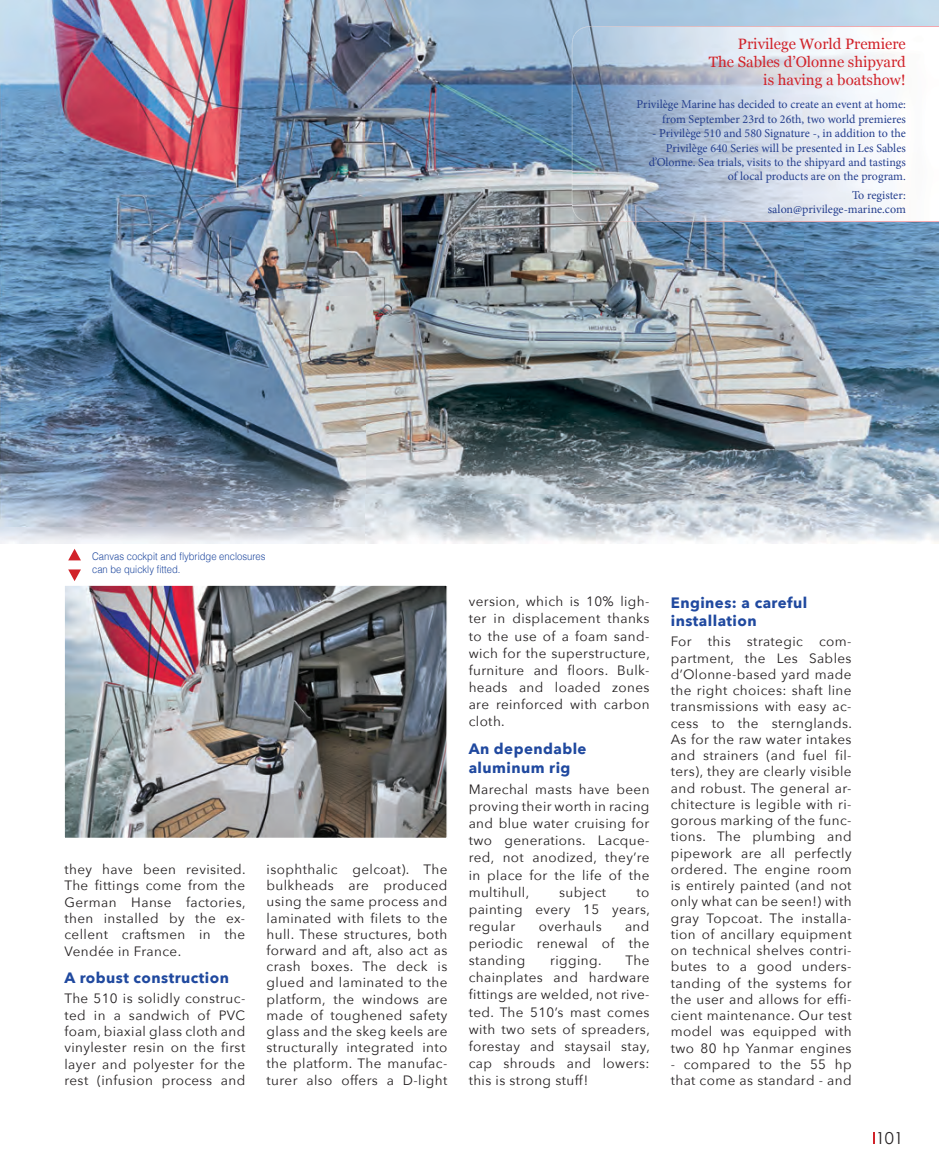
<style>
.page{position:relative;width:939px;height:1174px;background:#fff}
.page>*{position:absolute;margin:0;border:0;box-sizing:border-box;transform-origin:0 0}
.t1{font:16.5px "Century Gothic";color:#231f20}
.t2{font:700 15px/18.9px "Avenir Next";letter-spacing:.03em;color:#20499f}
.t3{font:15px/18px "Georgia";color:#d1232a;text-align:right}
.t4{font:13.5px/16.2px "Avenir Next";letter-spacing:.03em;color:#231f20;text-align:justify}
.t5{font:12px/14.4px "Minion Pro";color:#253f8e;text-align:right}
.t6{font:300 10.5px/12.6px "Helvetica";color:#20499f;scale:.9 1}
</style>
<div class="page">
<img style="left:1px;top:0;width:364px;height:544px">
<img style="left:365px;top:0;width:208px;height:494px">
<img style="left:573px;top:0;width:365px;height:26px">
<img style="left:573px;top:222px;width:365px;height:272px">
<img style="left:365px;top:494px;width:573px;height:50px">
<img style="left:66px;top:587px;width:379px;height:249px">
<div style="left:63px;top:584px;width:385px;height:255px;border:2px solid #fff"></div>
<svg style="left:68px;top:549px;width:13px;height:11px"></svg>
<svg style="left:68px;top:569px;width:13px;height:12px"></svg>
<img style="left:571px;top:26px;width:367px;height:196px">
<p class="t3" style="left:708px;top:35px;width:198px">Privilege World Premiere<br>The Sables d’Olonne shipyard is having a boatshow!</p>
<p class="t5" style="left:636px;top:97px;width:271px">Privilège Marine has decided to create an event at home: from September 23rd to 26th, two world premieres</p>
<p class="t5" style="left:648px;top:126px;width:259px">- Privilège 510 and 580 Signature -, in addition to the Privilège 640 Series will be presented in Les Sables d’Olonne. Sea trials, visits to the shipyard and tastings of local products are on the program.</p>
<p class="t5" style="left:767px;top:188px;width:139px">To register: salon@privilege-marine.com</p>
<p class="t6" style="left:92px;top:549px;width:194px">Canvas cockpit and flybridge enclosures can be quickly fitted.</p>
<p class="t4" style="left:64px;top:860px;width:183px">they have been revisited.<br>The fittings come from the German Hanse factories, then installed by the ex&shy;cellent craftsmen in the Vendée in France.</p>
<p class="t2" style="left:64px;top:967px;width:166px">A robust construction</p>
<p class="t4" style="left:64px;top:990px;width:182px">The 510 is solidly construc&shy;ted in a sandwich of PVC foam, biaxial glass cloth and vinylester resin on the first layer and polyester for the rest (infusion process and</p>
<p class="t4" style="left:266px;top:860px;width:182px">isophthalic gelcoat). The bulkheads are produced using the same process and laminated with filets to the hull. These structures, both forward and aft, also act as crash boxes. The deck is glued and laminated to the platform, the windows are made of toughened safety glass and the skeg keels are structurally integrated into the platform. The manufac&shy;turer also offers a D-light</p>
<p class="t4" style="left:468px;top:592px;width:183px;line-height:17.1px">version, which is 10% ligh&shy;ter in displacement thanks to the use of a foam sand&shy;wich for the superstructure, furniture and floors. Bulk&shy;heads and loaded zones are reinforced with carbon cloth.</p>
<p class="t2" style="left:468px;top:739px;width:119px">An dependable aluminum rig</p>
<p class="t4" style="left:468px;top:780px;width:182px;line-height:17.1px">Marechal masts have been proving their worth in racing and blue water cruising for two generations. Lacque&shy;red, not anodized, they’re in place for the life of the multihull,</p>
<p class="t4" style="left:559px;top:883px;width:49px">subject</p>
<p class="t4" style="left:468px;top:883px;width:183px;line-height:17.1px;text-indent:168px">to painting every 15 years, regular</p>
<p class="t4" style="left:468px;top:917px;width:182px;line-height:17.1px;text-indent:156px">and periodic renewal of the standing</p>
<p class="t4" style="left:538px;top:917px;width:64px">overhauls</p>
<p class="t4" style="left:468px;top:951px;width:183px;line-height:17.1px;text-indent:157px">The chainplates and hardware fittings are welded, not rive&shy;ted. The 510’s mast comes with two sets of spreaders, forestay and staysail stay, cap shrouds and lowers: this is strong stuff!</p>
<p class="t4" style="left:550px;top:952px;width:53px">rigging.</p>
<p class="t2" style="left:670px;top:593px;width:138px;line-height:18px">Engines: a careful installation</p>
<p class="t4" style="left:670px;top:633px;width:183px">For this strategic com&shy;partment, the Les Sables d’Olonne-based yard made the right choices: shaft line transmissions with easy ac&shy;cess to the sternglands.<br>As for the raw water intakes and strainers (and fuel fil&shy;ters), they are clearly visible and robust. The general ar&shy;chitecture is legible with ri&shy;gorous marking of the func&shy;tions. The plumbing and pipework are all perfectly ordered. The engine room is entirely painted (and not only what can be seen!) with gray Topcoat. The installa&shy;tion of ancillary equipment on technical shelves contri&shy;butes to a good unders&shy;tanding of the systems for the user and allows for effi&shy;cient maintenance. Our test model was equipped with two 80 hp Yanmar engines</p>
<p class="t4" style="left:670px;top:1055px;width:182px">- compared to the 55 hp that come as standard - and</p>
<p class="t1" style="left:875px;top:1127px;width:29px">101</p>
</div>
